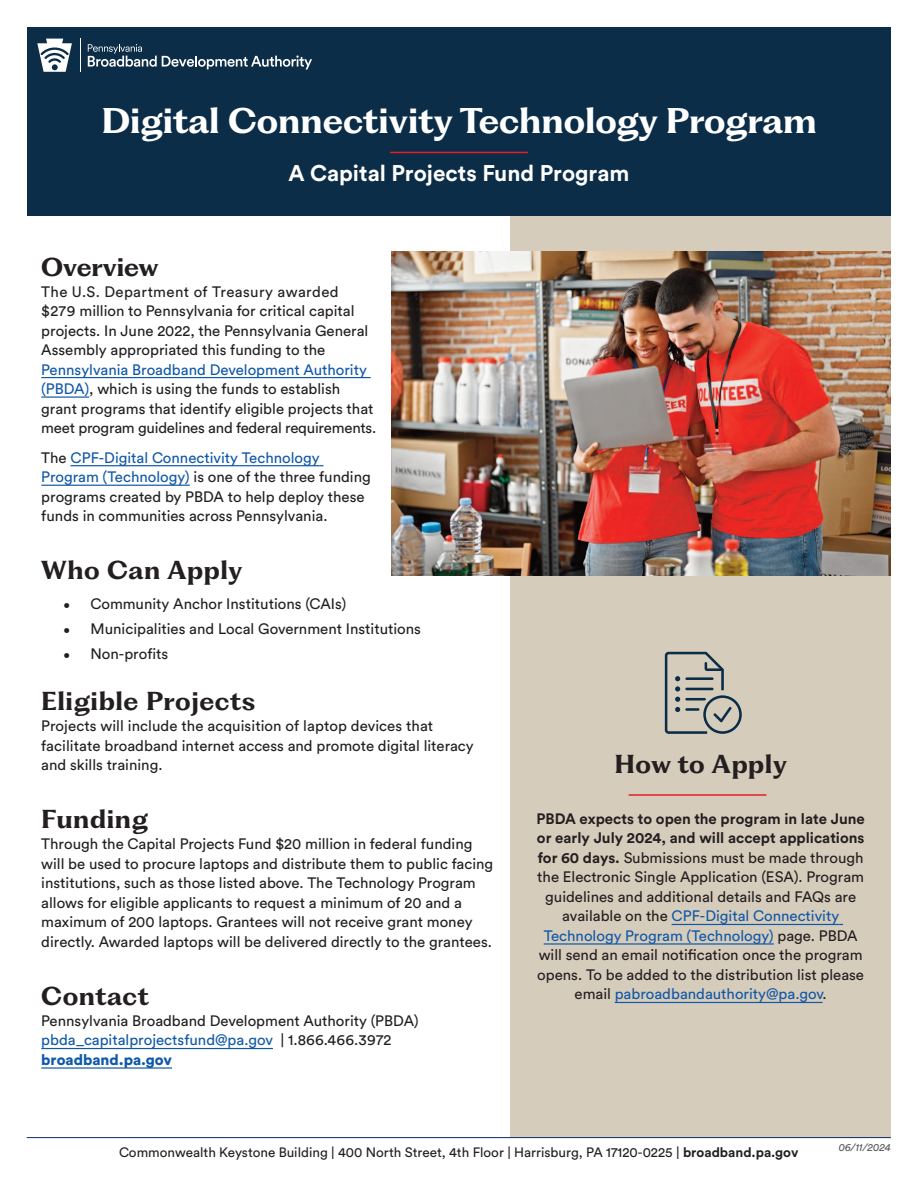
<style>
.page{position:relative;width:918px;height:1188px;background:#fff}
.page>*{position:absolute;margin:0;border:0;box-sizing:border-box;transform-origin:0 0}
.t1{font:700 33px "PP Fragment Glare";color:#fff}
.t2{font:700 24px "PP Fragment Glare";letter-spacing:.025em;color:#231f20}
.t3{font:700 24px "PP Fragment Glare";color:#231f20}
.t4{font:700 22.5px "Circular Std";color:#fff}
.t5{font:15px/19.5px "Circular Std";color:#231f20}
.t6{font:13.5px "Circular Std";color:#231f20}
.t7{font:italic 10.5px "Circular Std";color:#57585a}
.s1{color:#1058a8}
.s2{font-size:12px}
.s3{font-weight:900;color:#1058a8}
.s4{font-weight:700}
</style>
<div class="page">
<div style="left:510px;top:169px;width:381px;height:969px;background:#d6ccbb"></div>
<hr style="left:27px;top:1137px;width:864px;height:1px;background:#0d2b6d">
<hr style="left:41px;top:377px;width:326px;height:1px;background:#1058a8">
<hr style="left:41px;top:396px;width:48px;height:2px;background:#1058a8">
<hr style="left:70px;top:465px;width:250px;height:1px;background:#1058a8">
<hr style="left:41px;top:485px;width:149px;height:1px;background:#1058a8">
<hr style="left:41px;top:1048px;width:232px;height:1px;background:#1058a8">
<hr style="left:41px;top:1067px;width:131px;height:2px;background:#1058a8">
<div style="left:27px;top:27px;width:864px;height:189px;background:#0c2d47"></div>
<svg style="left:37px;top:39px;width:35px;height:33px"></svg>
<hr style="left:80px;top:39px;width:1px;height:33px;background:#fff">
<svg style="left:88px;top:44px;width:224px;height:25px"></svg>
<img style="left:392px;top:251px;width:499px;height:325px">
<hr style="left:672px;top:924px;width:167px;height:1px;background:#1058a8">
<hr style="left:544px;top:943px;width:230px;height:2px;background:#1058a8">
<hr style="left:615px;top:1002px;width:208px;height:1px;background:#1058a8">
<hr style="left:629px;top:794px;width:137px;height:2px;background:#e61e27">
<svg style="left:665px;top:652px;width:77px;height:82px"></svg>
<hr style="left:390px;top:152px;width:138px;height:1px;background:#e61e27">
<h1 class="t1" style="left:101px;top:108px;width:717px">Digital Connectivity Technology Program</h1>
<p class="t4" style="left:288px;top:165px;width:343px">A Capital Projects Fund Program</p>
<p class="t3" style="left:41px;top:257px;width:119px">Overview</p>
<p class="t5" style="left:41px;top:283px;width:337px">The U.S. Department of Treasury awarded $279 million to Pennsylvania for critical capital projects. In June 2022, the Pennsylvania General Assembly appropriated this funding to the <span class="s1">Pennsylvania Broadband Development Authority (PBDA)</span>, which is using the funds to establish grant programs that identify eligible projects that meet program guidelines and federal requirements.</p>
<p class="t5" style="left:41px;top:449px;width:331px">The <span class="s1">CPF-Digital Connectivity Technology Program (Technology)</span> is one of the three funding programs created by PBDA to help deploy these funds in communities across Pennsylvania.</p>
<p class="t2" style="left:41px;top:561px;width:203px">Who Can Apply</p>
<p class="t5" style="left:64px;top:595px;width:284px"><span class="s2">•</span> Community Anchor Institutions (CAIs)</p>
<p class="t5" style="left:64px;top:620px;width:359px"><span class="s2">•</span> Municipalities and Local Government Institutions</p>
<p class="t5" style="left:64px;top:645px;width:106px"><span class="s2">•</span> Non-profits</p>
<p class="t2" style="left:41px;top:692px;width:216px">Eligible Projects</p>
<p class="t5" style="left:41px;top:718px;width:434px">Projects will include the acquisition of laptop devices that facilitate broadband internet access and promote digital literacy and skills training.</p>
<p class="t2" style="left:41px;top:810px;width:108px">Funding</p>
<p class="t5" style="left:41px;top:836px;width:454px">Through the Capital Projects Fund $20 million in federal funding will be used to procure laptops and distribute them to public facing institutions, such as those listed above. The Technology Program allows for eligible applicants to request a minimum of 20 and a maximum of 200 laptops. Grantees will not receive grant money directly. Awarded laptops will be delivered directly to the grantees.</p>
<p class="t2" style="left:41px;top:986px;width:109px">Contact</p>
<p class="t5" style="left:41px;top:1012px;width:379px">Pennsylvania Broadband Development Authority (PBDA) <span class="s1">pbda_capitalprojectsfund@pa.gov</span> | 1.866.466.3972 <span class="s3">broadband.pa.gov</span></p>
<p class="t2" style="left:614px;top:755px;width:174px">How to Apply</p>
<p class="t5" style="left:537px;top:810px;width:330px;text-align:center"><span class="s4">PBDA expects to open the program in late June or early July 2024, and will accept applications for 60 days.</span> Submissions must be made through the Electronic Single Application (ESA). Program guidelines and additional details and FAQs are available on the <span class="s1">CPF-Digital Connectivity Technology Program (Technology)</span> page. PBDA will send an email notification once the program opens. To be added to the distribution list please email <span class="s1">pabroadbandauthority@pa.gov</span>.</p>
<p class="t6" style="left:119px;top:1147px;width:681px">Commonwealth Keystone Building | 400 North Street, 4th Floor | Harrisburg, PA 17120-0225 | <span class="s4">broadband.pa.gov</span></p>
<p class="t7" style="left:839px;top:1142px;width:54px">06/11/2024</p>
</div>
